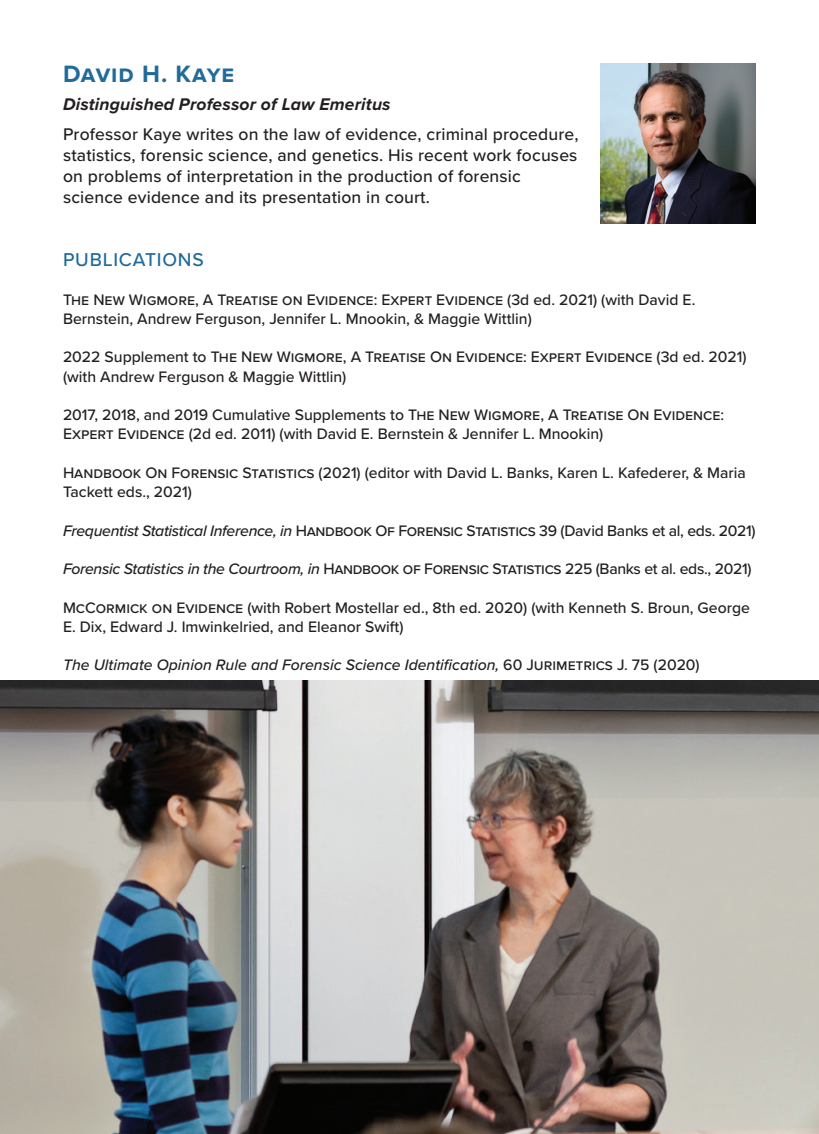
<style>
.page{position:relative;width:819px;height:1134px;background:#fff}
.page>*{position:absolute;margin:0;border:0;box-sizing:border-box;transform-origin:0 0}
.t1{font:700 24.5px "Proxima Nova";letter-spacing:.04em;color:#206b99}
.t2{font:500 19.25px "Proxima Nova";letter-spacing:.04em;color:#206b99}
.t3{font:500 17.5px/21px "Proxima Nova";letter-spacing:.01em;color:#231f20}
.t4{font:italic 700 17.5px "Proxima Nova";letter-spacing:.01em;color:#231f20}
.t5{font:500 15.75px/19.2px "Proxima Nova";color:#231f20}
.t6{font:500 15.75px "Proxima Nova";letter-spacing:-.02em;color:#231f20}
.t7{font:italic 500 15.75px "Proxima Nova";color:#231f20}
.s1{font-style:italic}
.s2{font-style:normal}
</style>
<div class="page">
<img style="left:601px;top:63px;width:155px;height:160px">
<img style="left:0;top:680px;width:819px;height:454px">
<p class="t1" style="left:63px;top:56px;width:173px">David H. Kaye</p>
<p class="t4" style="left:63px;top:91px;width:329px">Distinguished Professor of Law Emeritus</p>
<p class="t3" style="left:63px;top:123px;width:517px">Professor Kaye writes on the law of evidence, criminal procedure, statistics, forensic science, and genetics. His recent work focuses on problems of interpretation in the production of forensic science evidence and its presentation in court.</p>
<p class="t2" style="left:63px;top:245px;width:142px">PUBLICATIONS</p>
<p class="t5" style="left:63px;top:289px;width:634px">The New Wigmore, A Treatise on Evidence: Expert Evidence (3d ed. 2021) (with David E.<br>Bernstein, Andrew Ferguson, Jennifer L. Mnookin, &amp; Maggie Wittlin)</p>
<p class="t5" style="left:63px;top:347px;width:685px">2022 Supplement to The New Wigmore, A Treatise On Evidence: Expert Evidence (3d ed. 2021) (with Andrew Ferguson &amp; Maggie Wittlin)</p>
<p class="t5" style="left:63px;top:405px;width:663px">2017, 2018, and 2019 Cumulative Supplements to The New Wigmore, A Treatise On Evidence:<br>Expert Evidence (2d ed. 2011) (with David E. Bernstein &amp; Jennifer L. Mnookin)</p>
<p class="t5" style="left:63px;top:462px;width:685px">Handbook On Forensic Statistics (2021) (editor with David L. Banks, Karen L. Kafederer, &amp; Maria<br>Tackett eds., 2021)</p>
<p class="t6" style="left:63px;top:519px;width:694px"><span class="s1">Frequentist Statistical Inference, in</span> Handbook Of Forensic Statistics 39 (David Banks et al, eds. 2021)</p>
<p class="t6" style="left:63px;top:557px;width:690px"><span class="s1">Forensic Statistics in the Courtroom, in</span> Handbook of Forensic Statistics 225 (Banks et al. eds., 2021)</p>
<p class="t5" style="left:63px;top:597px;width:688px">McCormick on Evidence (with Robert Mostellar ed., 8th ed. 2020) (with Kenneth S. Broun, George<br>E. Dix, Edward J. Imwinkelried, and Eleanor Swift)</p>
<p class="t7" style="left:63px;top:653px;width:638px">The Ultimate Opinion Rule and Forensic Science Identification, <span class="s2">60 Jurimetrics J. 75 (2020)</span></p>
</div>
